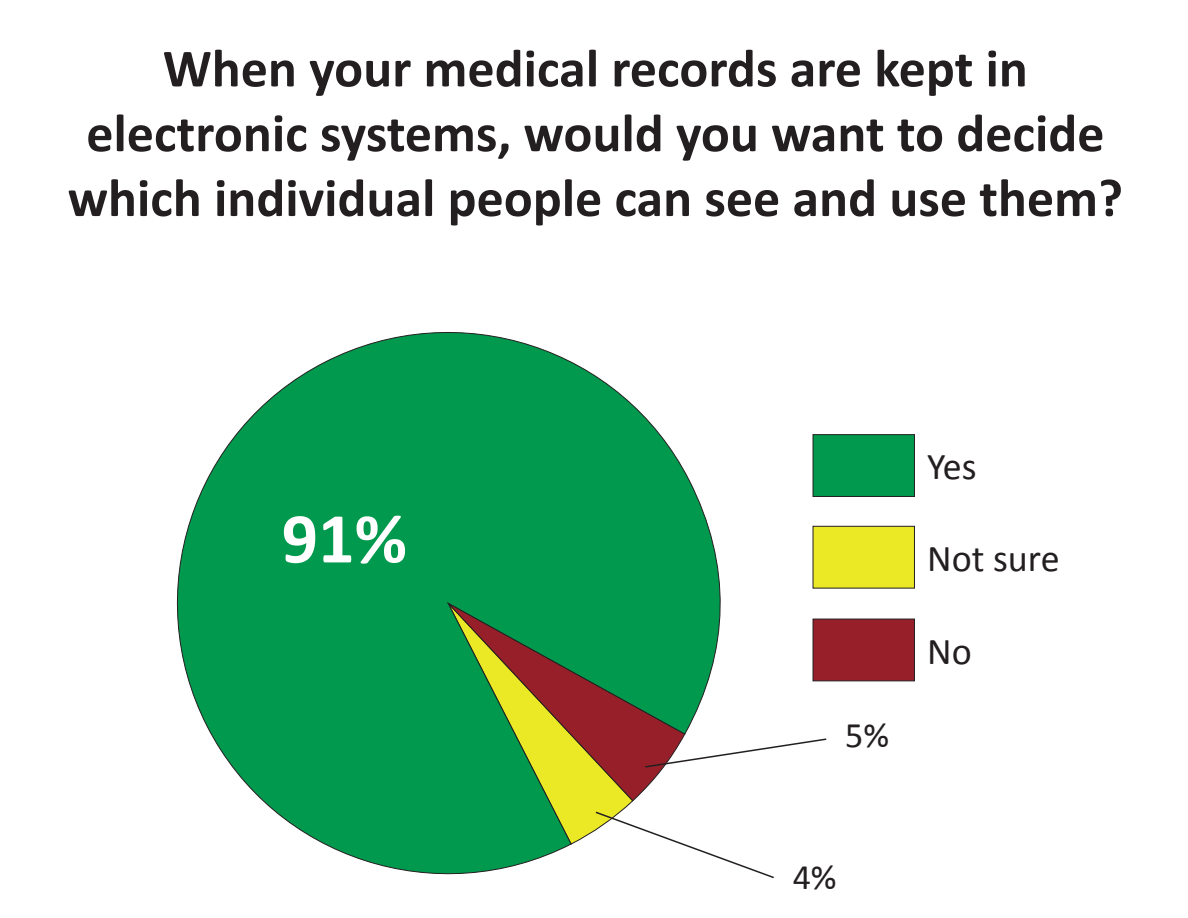
<style>
.page{position:relative;width:1188px;height:918px;background:#fff}
.page>*{position:absolute;margin:0;border:0;box-sizing:border-box;transform-origin:0 0}
.t1{font:700 72px "Calibri";color:#fff}
.t2{font:700 54px/64.8px "Calibri";color:#231f20;text-align:center}
.t3{font:38.1px "Calibri";color:#231f20}
.t4{font:36px "Calibri";color:#231f20}
</style>
<div class="page">
<div style="left:813px;top:526px;width:102px;height:63px;background:#ebe826;border:1px solid #231f20"></div>
<div style="left:813px;top:619px;width:102px;height:62px;background:#971f29;border:1px solid #231f20"></div>
<div style="left:813px;top:434px;width:102px;height:63px;background:#00994d;border:1px solid #231f20"></div>
<svg style="left:176px;top:332px;width:545px;height:543px"></svg>
<svg style="left:644px;top:737px;width:183px;height:32px"></svg>
<svg style="left:594px;top:810px;width:180px;height:69px"></svg>
<p class="t2" style="left:68px;top:33px;width:1057px">When your medical records are kept in electronic systems, would you want to decide which individual people can see and use them?</p>
<h1 class="t1" style="left:282px;top:494px;width:127px">91%</h1>
<p class="t4" style="left:845px;top:713px;width:45px">5%</p>
<p class="t3" style="left:927px;top:442px;width:51px">Yes</p>
<p class="t3" style="left:927px;top:535px;width:134px">Not sure</p>
<p class="t3" style="left:927px;top:628px;width:46px">No</p>
<p class="t4" style="left:793px;top:855px;width:45px">4%</p>
</div>
